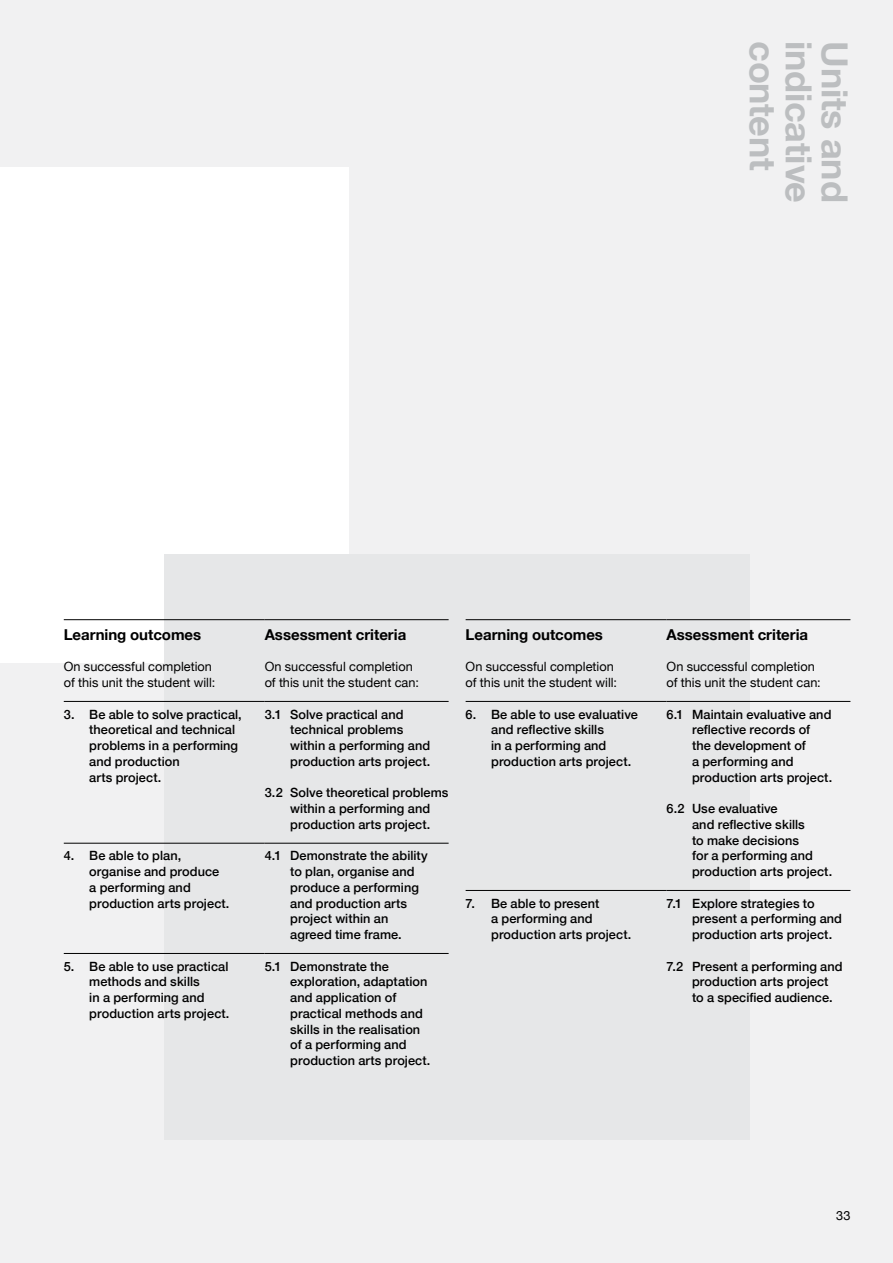
<style>
.page{position:relative;width:893px;height:1263px;background:#f1f1f2}
.page>*{position:absolute;margin:0;border:0;box-sizing:border-box;transform-origin:0 0}
.t1{font:700 36px "Helvetica Neue";letter-spacing:-.01em;color:#bcbec0}
.t2{font:700 15px "Helvetica Neue";color:#000}
.t3{font:500 12.75px/15.8px "Helvetica Neue";letter-spacing:.005em;color:#000}
.t4{font:12.75px/15.8px "Helvetica Neue";color:#000}
</style>
<div class="page">
<div style="left:0;top:167px;width:349px;height:496px;background:#fff"></div>
<div style="left:164px;top:554px;width:586px;height:586px;background:#e6e7e8"></div>
<hr style="left:64px;top:619px;width:201px;height:1px;background:#000">
<hr style="left:64px;top:701px;width:201px;height:1px;background:#000">
<hr style="left:64px;top:843px;width:201px;height:1px;background:#000">
<hr style="left:64px;top:953px;width:201px;height:1px;background:#000">
<hr style="left:466px;top:619px;width:200px;height:1px;background:#000">
<hr style="left:466px;top:701px;width:200px;height:1px;background:#000">
<hr style="left:466px;top:890px;width:200px;height:1px;background:#000">
<hr style="left:265px;top:619px;width:184px;height:1px;background:#000">
<hr style="left:265px;top:701px;width:184px;height:1px;background:#000">
<hr style="left:265px;top:843px;width:184px;height:1px;background:#000">
<hr style="left:265px;top:953px;width:184px;height:1px;background:#000">
<hr style="left:666px;top:619px;width:184px;height:1px;background:#000">
<hr style="left:666px;top:701px;width:184px;height:1px;background:#000">
<hr style="left:666px;top:890px;width:184px;height:1px;background:#000">
<h1 class="t1" style="left:791px;top:41px;width:131px;rotate:90deg">content</h1>
<h1 class="t1" style="left:827px;top:41px;width:163px;rotate:90deg">indicative</h1>
<h1 class="t1" style="left:863px;top:41px;width:163px;rotate:90deg">Units and</h1>
<p class="t2" style="left:64px;top:623px;width:139px">Learning outcomes</p>
<p class="t4" style="left:64px;top:660px;width:153px">On successful completion of this unit the student will:</p>
<p class="t3" style="left:89px;top:705px;width:154px;text-indent:-26px">3. Be able to solve practical, theoretical and technical problems in a performing and production<br>arts project.</p>
<p class="t3" style="left:89px;top:847px;width:142px;text-indent:-26px">4. Be able to plan, organise and produce a performing and production arts project.</p>
<p class="t3" style="left:89px;top:957px;width:142px;text-indent:-26px">5. Be able to use practical methods and skills<br>in a performing and production arts project.</p>
<p class="t2" style="left:265px;top:623px;width:143px">Assessment criteria</p>
<p class="t4" style="left:265px;top:660px;width:156px">On successful completion of this unit the student can:</p>
<p class="t3" style="left:290px;top:705px;width:142px;text-indent:-26px">3.1 Solve practical and technical problems within a performing and production arts project.</p>
<p class="t3" style="left:265px;top:784px;width:185px;text-align:center">3.2 Solve theoretical problems within a performing and production arts project.</p>
<p class="t3" style="left:290px;top:847px;width:139px;text-indent:-26px">4.1 Demonstrate the ability to plan, organise and produce a performing and production arts project within an agreed time frame.</p>
<p class="t3" style="left:290px;top:957px;width:142px;text-indent:-26px">5.1 Demonstrate the exploration, adaptation and application of practical methods and skills in the realisation of a performing and production arts project.</p>
<p class="t2" style="left:466px;top:623px;width:139px">Learning outcomes</p>
<p class="t4" style="left:466px;top:660px;width:153px">On successful completion of this unit the student will:</p>
<p class="t3" style="left:491px;top:705px;width:148px;text-indent:-26px">6. Be able to use evaluative and reflective skills<br>in a performing and production arts project.</p>
<p class="t3" style="left:491px;top:894px;width:142px;text-indent:-26px">7. Be able to present<br>a performing and production arts project.</p>
<p class="t2" style="left:666px;top:623px;width:143px">Assessment criteria</p>
<p class="t4" style="left:666px;top:660px;width:156px">On successful completion of this unit the student can:</p>
<p class="t3" style="left:692px;top:705px;width:142px;text-indent:-26px">6.1 Maintain evaluative and reflective records of<br>the development of<br>a performing and production arts project.</p>
<p class="t3" style="left:692px;top:800px;width:142px;text-indent:-26px">6.2 Use evaluative<br>and reflective skills<br>to make decisions<br>for a performing and production arts project.</p>
<p class="t3" style="left:692px;top:894px;width:151px;text-indent:-26px">7.1 Explore strategies to present a performing and production arts project.</p>
<p class="t3" style="left:692px;top:957px;width:152px;text-indent:-26px">7.2 Present a performing and production arts project to a specified audience.</p>
<p class="t4" style="left:836px;top:1209px;width:16px">33</p>
</div>
